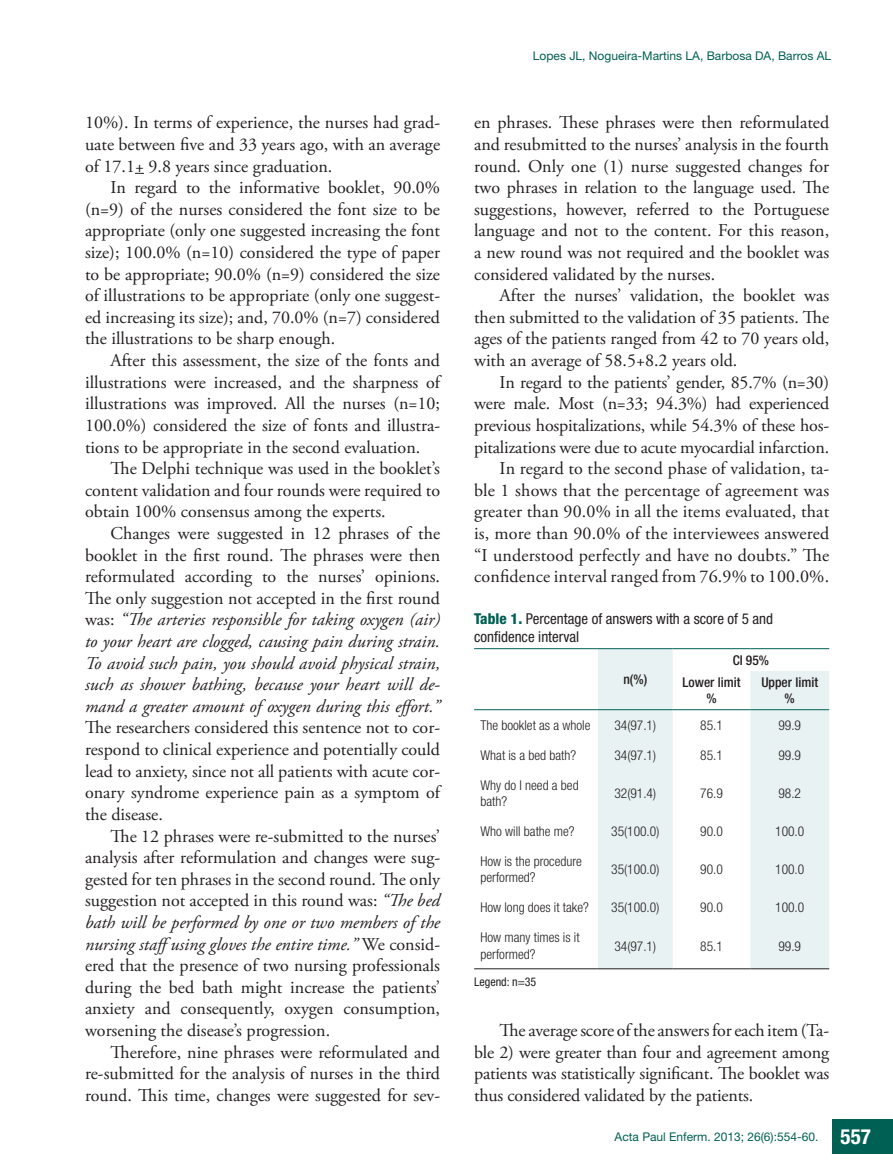
<style>
.page{position:relative;width:893px;height:1170px;background:#fff}
.page>*{position:absolute;margin:0;border:0;box-sizing:border-box;transform-origin:0 0}
.t1{font:18px/21.6px "Adobe Garamond Pro";color:#231f20;text-align:justify}
.t2{font:italic 18px/21.6px "Adobe Garamond Pro";color:#231f20;text-align:justify}
.t3{font:condensed 15px/18px "Helvetica Neue LT Std";color:#231f20}
.t4{font:300 condensed 13.5px/16.2px "Helvetica Neue LT Std";color:#231f20}
.t5{font:500 condensed 13.5px/22.4px "Helvetica Neue LT Std";color:#231f20}
.t6{font:12px "Helvetica Neue LT Std";color:#006053}
.t7{font:condensed 12px "Helvetica Neue LT Std";color:#231f20}
.s1{font-style:normal}
.s2{font-style:italic}
.s3{font-weight:800;color:#006053}
.s4{font-weight:700;font-stretch:condensed;font-size:21px;color:#fff}
</style>
<div class="page">
<div style="left:832px;top:1118px;width:61px;height:35px;background:#006053"></div>
<svg style="left:598px;top:649px;width:231px;height:319px;fill:#e9f2f2"></svg>
<hr style="left:474px;top:968px;width:124px;height:1px;background:#231f20">
<hr style="left:598px;top:968px;width:75px;height:1px;background:#231f20">
<hr style="left:673px;top:968px;width:77px;height:1px;background:#231f20">
<hr style="left:750px;top:968px;width:79px;height:1px;background:#231f20">
<hr style="left:474px;top:648px;width:124px;height:1px;background:#006053">
<hr style="left:598px;top:648px;width:75px;height:1px;background:#006053">
<hr style="left:474px;top:709px;width:124px;height:1px;background:#006053">
<hr style="left:598px;top:709px;width:75px;height:1px;background:#006053">
<hr style="left:673px;top:709px;width:77px;height:1px;background:#006053">
<hr style="left:750px;top:709px;width:79px;height:1px;background:#006053">
<hr style="left:673px;top:648px;width:77px;height:1px;background:#006053">
<hr style="left:750px;top:648px;width:79px;height:1px;background:#006053">
<p class="t1" style="left:85px;top:112px;width:357px">10%). In terms of experience, the nurses had grad&shy;uate between five and 33 years ago, with an average of 17.1+ 9.8 years since graduation.</p>
<p class="t1" style="left:85px;top:177px;width:357px;text-indent:26px">In regard to the informative booklet, 90.0% (n=9) of the nurses considered the font size to be appropriate (only one suggested increasing the font size); 100.0% (n=10) considered the type of paper to be appropriate; 90.0% (n=9) considered the size of illustrations to be appropriate (only one suggest&shy;ed increasing its size); and, 70.0% (n=7) considered the illustrations to be sharp enough.</p>
<p class="t1" style="left:85px;top:350px;width:357px;text-indent:26px">After this assessment, the size of the fonts and illustrations were increased, and the sharpness of illustrations was improved. All the nurses (n=10; 100.0%) considered the size of fonts and illustra&shy;tions to be appropriate in the second evaluation.</p>
<p class="t1" style="left:85px;top:458px;width:357px;text-indent:26px">The Delphi technique was used in the booklet’s content validation and four rounds were required to obtain 100% consensus among the experts.</p>
<p class="t2" style="left:85px;top:523px;width:357px;text-indent:26px"><span class="s1">Changes were suggested in 12 phrases of the booklet in the first round. The phrases were then reformulated according to the nurses’ opinions.<br>The only suggestion not accepted in the first round was:</span> “The arteries responsible for taking oxygen (air) to your heart are clogged, causing pain during strain.<br>To avoid such pain, you should avoid physical strain, such as shower bathing, because your heart will de&shy;mand a greater amount of oxygen during this effort.”</p>
<p class="t1" style="left:85px;top:717px;width:357px">The researchers considered this sentence not to cor&shy;respond to clinical experience and potentially could lead to anxiety, since not all patients with acute cor&shy;onary syndrome experience pain as a symptom of the disease.</p>
<p class="t1" style="left:85px;top:825px;width:357px;text-indent:26px">The 12 phrases were re-submitted to the nurses’ analysis after reformulation and changes were sug&shy;gested for ten phrases in the second round. The only suggestion not accepted in this round was: <span class="s2">“The bed bath will be performed by one or two members of the nursing staffusing gloves the entire time.”</span> We consid&shy;ered that the presence of two nursing professionals during the bed bath might increase the patients’ anxiety and consequently, oxygen consumption, worsening the disease’s progression.</p>
<p class="t1" style="left:85px;top:1041px;width:357px;text-indent:26px">Therefore, nine phrases were reformulated and re-submitted for the analysis of nurses in the third round. This time, changes were suggested for sev-</p>
<p class="t6" style="left:533px;top:48px;width:300px">Lopes JL, Nogueira-Martins LA, Barbosa DA, Barros AL</p>
<p class="t1" style="left:474px;top:112px;width:357px">en phrases. These phrases were then reformulated and resubmitted to the nurses’ analysis in the fourth round. Only one (1) nurse suggested changes for two phrases in relation to the language used. The suggestions, however, referred to the Portuguese language and not to the content. For this reason, a new round was not required and the booklet was considered validated by the nurses.</p>
<p class="t1" style="left:474px;top:285px;width:357px;text-indent:26px">After the nurses’ validation, the booklet was then submitted to the validation of 35 patients. The ages of the patients ranged from 42 to 70 years old, with an average of 58.5+8.2 years old.</p>
<p class="t1" style="left:474px;top:372px;width:357px;text-align:right">In regard to the patients’ gender, 85.7% (n=30) were male. Most (n=33; 94.3%) had experienced previous hospitalizations, while 54.3% of these hos&shy;pitalizations were due to acute myocardial infarction.<br>In regard to the second phase of validation, ta-<br>ble 1 shows that the percentage of agreement was greater than 90.0% in all the items evaluated, that is, more than 90.0% of the interviewees answered “I understood perfectly and have no doubts.” The confidence interval ranged from 76.9% to 100.0%.</p>
<p class="t3" style="left:474px;top:610px;width:300px"><span class="s3">Table 1.</span> Percentage of answers with a score of 5 and confidence interval</p>
<p class="t5" style="left:623px;top:667px;width:25px">n(%)</p>
<p class="t5" style="left:683px;top:648px;width:88px;text-indent:50px">CI 95%<br>Lower limit</p>
<p class="t5" style="left:706px;top:687px;width:12px">%</p>
<p class="t5" style="left:761px;top:674px;width:58px;line-height:16.2px;text-align:center">Upper limit %</p>
<p class="t4" style="left:480px;top:716px;width:111px">The booklet as a whole</p>
<p class="t4" style="left:614px;top:716px;width:43px">34(97.1)</p>
<p class="t4" style="left:700px;top:716px;width:24px">85.1</p>
<p class="t4" style="left:778px;top:716px;width:24px">99.9</p>
<p class="t4" style="left:480px;top:746px;width:97px">What is a bed bath?</p>
<p class="t4" style="left:614px;top:746px;width:43px">34(97.1)</p>
<p class="t4" style="left:700px;top:746px;width:24px">85.1</p>
<p class="t4" style="left:778px;top:746px;width:24px">99.9</p>
<p class="t4" style="left:480px;top:776px;width:100px">Why do I need a bed bath?</p>
<p class="t4" style="left:614px;top:784px;width:43px">32(91.4)</p>
<p class="t4" style="left:700px;top:784px;width:24px">76.9</p>
<p class="t4" style="left:778px;top:784px;width:24px">98.2</p>
<p class="t4" style="left:480px;top:823px;width:96px">Who will bathe me?</p>
<p class="t4" style="left:611px;top:823px;width:50px">35(100.0)</p>
<p class="t4" style="left:700px;top:823px;width:24px">90.0</p>
<p class="t4" style="left:775px;top:823px;width:31px">100.0</p>
<p class="t4" style="left:480px;top:853px;width:103px">How is the procedure performed?</p>
<p class="t4" style="left:611px;top:861px;width:50px">35(100.0)</p>
<p class="t4" style="left:700px;top:861px;width:24px">90.0</p>
<p class="t4" style="left:775px;top:861px;width:31px">100.0</p>
<p class="t4" style="left:480px;top:899px;width:110px">How long does it take?</p>
<p class="t4" style="left:611px;top:899px;width:50px">35(100.0)</p>
<p class="t4" style="left:700px;top:899px;width:24px">90.0</p>
<p class="t4" style="left:775px;top:899px;width:31px">100.0</p>
<p class="t4" style="left:480px;top:929px;width:101px">How many times is it performed?</p>
<p class="t4" style="left:614px;top:937px;width:43px">34(97.1)</p>
<p class="t4" style="left:700px;top:937px;width:24px">85.1</p>
<p class="t4" style="left:778px;top:937px;width:24px">99.9</p>
<p class="t7" style="left:474px;top:974px;width:64px">Legend: n=35</p>
<p class="t1" style="left:474px;top:1020px;width:357px;text-indent:26px">The average score of the answers for each item (Ta&shy;ble 2) were greater than four and agreement among patients was statistically significant. The booklet was thus considered validated by the patients.</p>
<p class="t6" style="left:615px;top:1129px;width:258px">Acta Paul Enferm. 2013; 26(6):554-60. <span class="s4">557</span></p>
</div>
